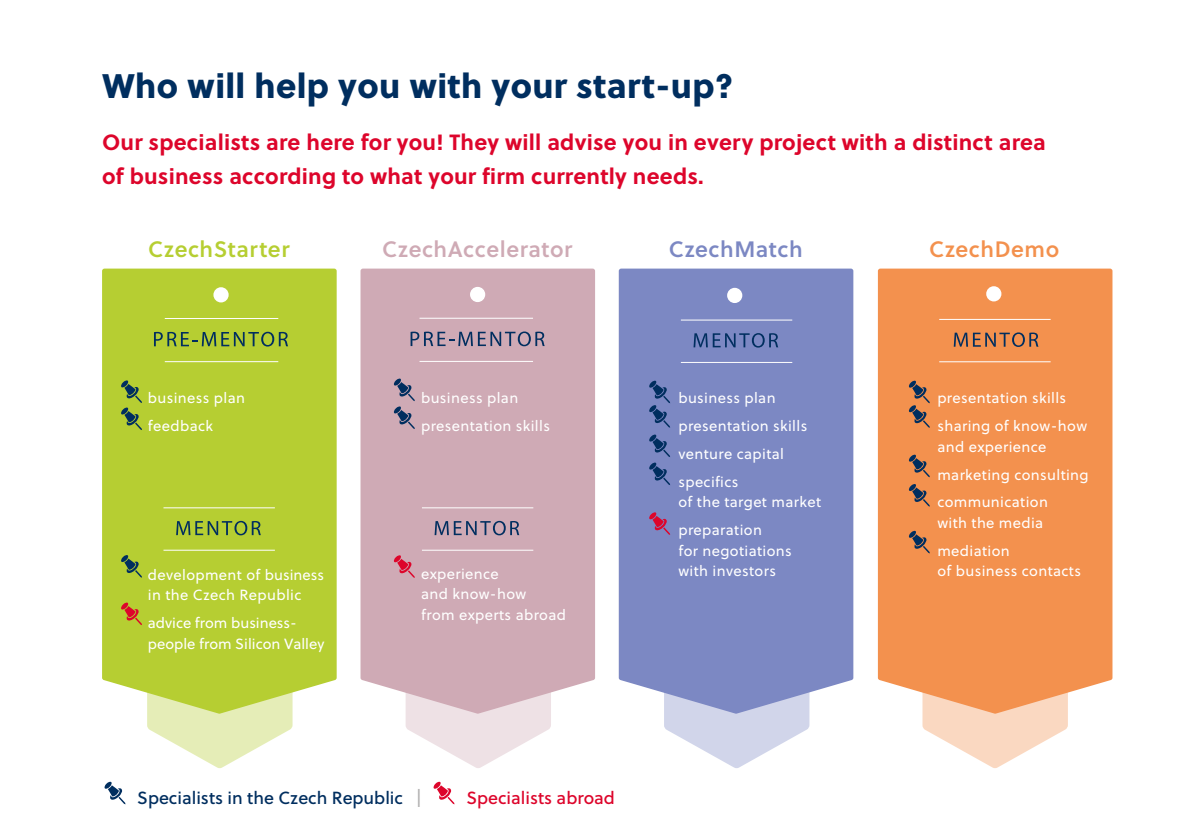
<style>
.page{position:relative;width:1191px;height:840px;background:#fff}
.page>*{position:absolute;margin:0;border:0;box-sizing:border-box;transform-origin:0 0}
.t1{font:34px "Soleil Xb";letter-spacing:.01em;color:#002e5f}
.t2{font:22.2px "Soleil Sb";letter-spacing:.025em;color:#cfaab5}
.t3{font:22.2px "Soleil Sb";letter-spacing:.025em;color:#b6ce32}
.t4{font:22.2px "Soleil Sb";letter-spacing:.025em;color:#7c88c3}
.t5{font:22.2px "Soleil Sb";letter-spacing:.025em;color:#f3914e}
.t6{font:700 22px/34px "Soleil";letter-spacing:.01em;color:#dd052b}
.t7{font:17.6px "Soleil Bk";color:#002e5f}
.t8{font:17.6px "Soleil Bk";color:#dd052b}
.t9{font:14.8px/27.8px "Soleil";letter-spacing:.025em;color:#fff}
.t10{font:14.8px/20.4px "Soleil";color:#fff}
.s1{color:#b3b2b2}
</style>
<div class="page">
<hr style="left:1190px;top:742px;width:1px;height:97px;background:#e9e9e9">
<svg style="left:922px;top:713px;width:146px;height:54px"></svg>
<svg style="left:405px;top:713px;width:146px;height:54px"></svg>
<svg style="left:664px;top:713px;width:145px;height:54px"></svg>
<div style="left:878px;top:268px;width:234px;height:445px;background:#f3914e"></div>
<div style="left:102px;top:268px;width:235px;height:445px;background:#b6ce32"></div>
<hr style="left:165px;top:318px;width:113px;height:1px;background:#fff">
<hr style="left:165px;top:361px;width:113px;height:1px;background:#fff">
<svg style="left:154px;top:331px;width:134px;height:15px;background:#82a13e"></svg>
<hr style="left:163px;top:507px;width:112px;height:1px;background:#fff">
<hr style="left:163px;top:549px;width:112px;height:1px;background:#fff">
<svg style="left:176px;top:520px;width:85px;height:15px"></svg>
<div style="left:214px;top:288px;width:14px;height:13px;background:#fff;border-radius:50%"></div>
<div style="left:213px;top:287px;width:16px;height:15px;border:2px solid #fff;border-radius:50%"></div>
<div style="left:360px;top:268px;width:235px;height:445px;background:#cfaab5"></div>
<div style="left:471px;top:287px;width:13px;height:14px;background:#fff;border-radius:50%"></div>
<div style="left:470px;top:287px;width:15px;height:15px;border:2px solid #fff;border-radius:50%"></div>
<hr style="left:419px;top:318px;width:114px;height:1px;background:#fff">
<hr style="left:419px;top:361px;width:114px;height:1px;background:#fff">
<svg style="left:410px;top:331px;width:135px;height:15px;background:#94869c"></svg>
<hr style="left:422px;top:507px;width:111px;height:1px;background:#fff">
<hr style="left:422px;top:549px;width:111px;height:1px;background:#fff">
<svg style="left:434px;top:520px;width:85px;height:15px"></svg>
<div style="left:619px;top:268px;width:234px;height:445px;background:#7c88c3"></div>
<div style="left:728px;top:288px;width:13px;height:14px;background:#fff;border-radius:50%"></div>
<div style="left:727px;top:287px;width:15px;height:16px;border:2px solid #fff;border-radius:50%"></div>
<hr style="left:939px;top:361px;width:111px;height:1px;background:#fff">
<svg style="left:953px;top:332px;width:85px;height:15px"></svg>
<hr style="left:939px;top:319px;width:111px;height:1px;background:#fff">
<div style="left:987px;top:287px;width:13px;height:13px;background:#fff;border-radius:50%"></div>
<div style="left:986px;top:286px;width:15px;height:15px;border:2px solid #fff;border-radius:50%"></div>
<svg style="left:104px;top:781px;width:22px;height:22px"></svg>
<svg style="left:121px;top:554px;width:21px;height:23px"></svg>
<svg style="left:393px;top:378px;width:22px;height:51px"></svg>
<svg style="left:648px;top:380px;width:22px;height:47px"></svg>
<svg style="left:648px;top:434px;width:22px;height:51px"></svg>
<svg style="left:908px;top:380px;width:22px;height:47px"></svg>
<svg style="left:908px;top:454px;width:22px;height:23px"></svg>
<svg style="left:908px;top:483px;width:22px;height:23px"></svg>
<svg style="left:908px;top:530px;width:22px;height:23px"></svg>
<svg style="left:121px;top:595px;width:171px;height:172px"></svg>
<svg style="left:433px;top:781px;width:21px;height:22px"></svg>
<svg style="left:393px;top:554px;width:22px;height:23px"></svg>
<svg style="left:648px;top:511px;width:22px;height:23px"></svg>
<svg style="left:121px;top:380px;width:21px;height:50px"></svg>
<hr style="left:681px;top:319px;width:111px;height:1px;background:#fff">
<hr style="left:681px;top:362px;width:111px;height:1px;background:#fff">
<svg style="left:693px;top:333px;width:85px;height:14px"></svg>
<p class="t1" style="left:102px;top:59px;width:633px">Who will help you with your start-up?</p>
<p class="t6" style="left:102px;top:124px;width:945px">Our specialists are here for you! They will advise you in every project with a distinct area of business according to what your firm currently needs.</p>
<p class="t3" style="left:148px;top:232px;width:143px">CzechStarter</p>
<p class="t9" style="left:148px;top:383px;width:99px">business plan feedback</p>
<p class="t9" style="left:148px;top:564px;width:178px;line-height:20.4px">development of business in the Czech Republic</p>
<p class="t10" style="left:148px;top:612px;width:178px">advice from business&shy;people from Silicon Valley</p>
<p class="t2" style="left:382px;top:232px;width:192px">CzechAccelerator</p>
<p class="t9" style="left:421px;top:383px;width:130px">business plan presentation skills</p>
<p class="t9" style="left:421px;top:562px;width:146px;line-height:20.4px">experience<br>and know-how<br>from experts abroad</p>
<p class="t7" style="left:137px;top:784px;width:286px">Specialists in the Czech Republic <span class="s1">|</span></p>
<p class="t8" style="left:466px;top:784px;width:150px">Specialists abroad</p>
<p class="t4" style="left:669px;top:232px;width:135px">CzechMatch</p>
<p class="t9" style="left:678px;top:384px;width:130px">business plan presentation skills venture capital specifics</p>
<p class="t9" style="left:678px;top:487px;width:144px">of the target market preparation</p>
<p class="t9" style="left:678px;top:539px;width:115px;line-height:20.4px">for negotiations with investors</p>
<p class="t5" style="left:929px;top:232px;width:132px">CzechDemo</p>
<p class="t9" style="left:937px;top:384px;width:151px">presentation skills sharing of know-how</p>
<p class="t9" style="left:937px;top:432px;width:153px">and experience marketing consulting communication</p>
<p class="t9" style="left:937px;top:508px;width:107px">with the media mediation</p>
<p class="t9" style="left:937px;top:556px;width:145px">of business contacts</p>
</div>
